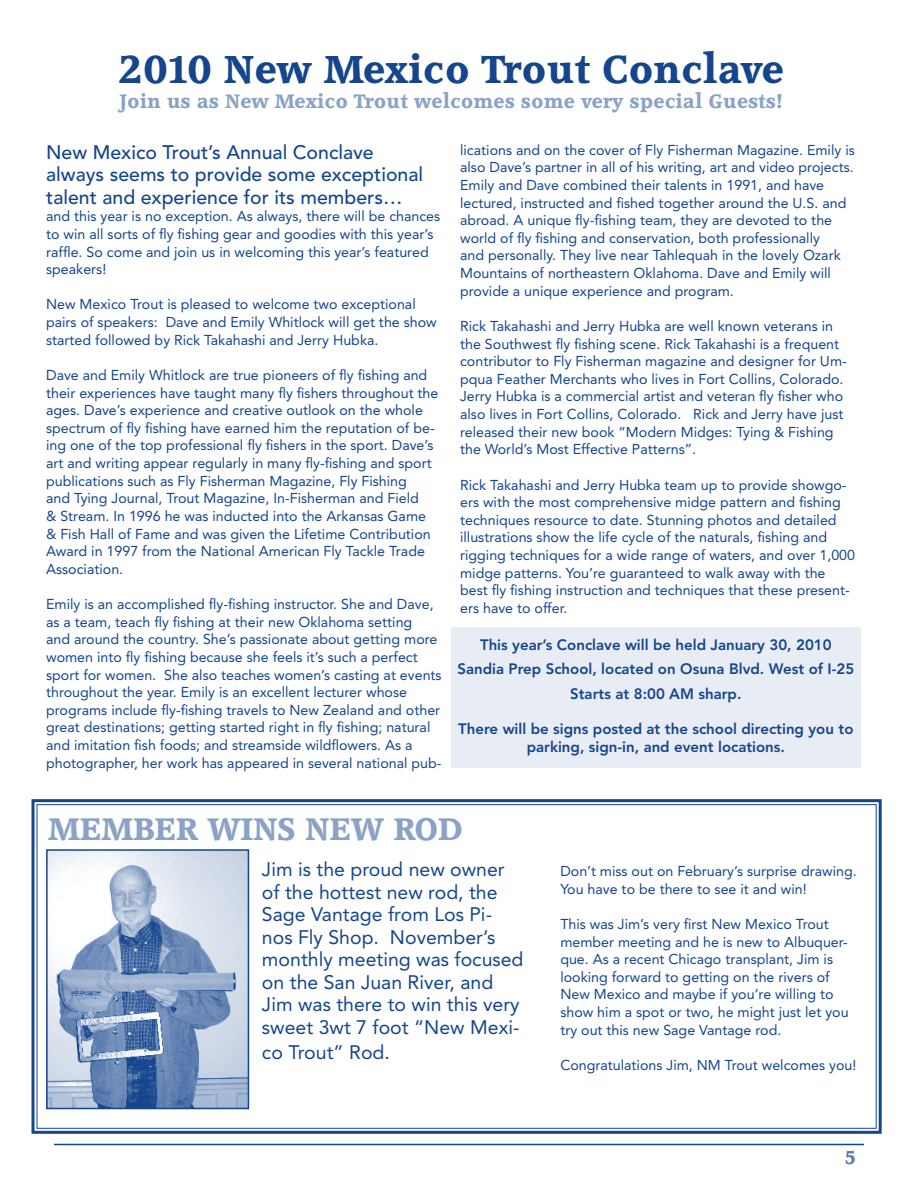
<style>
.page{position:relative;width:918px;height:1188px;background:#fff}
.page>*{position:absolute;margin:0;border:0;box-sizing:border-box;transform-origin:0 0}
.t1{font:37.5px "Acclamation";letter-spacing:.025em;color:#15458d}
.t2{font:30px "Acclamation";letter-spacing:.025em;color:#8aa2c6}
.t3{font:19.5px/22.5px "Avenir";color:#15458d}
.t4{font:500 19.5px/22.5px "Avenir";color:#15458d}
.t5{font:18.75px "Acclamation";letter-spacing:.025em;color:#8aa2c6}
.t6{font:18px "Acclamation";color:#597bae}
.t7{font:800 15px/24px "Avenir";color:#15458d;text-align:center}
.t8{font:14.25px/17.7px "Avenir";color:#15458d}
</style>
<div class="page">
<hr style="left:54px;top:1144px;width:810px;height:1px;background:#15458d">
<div style="left:451px;top:627px;width:410px;height:140px;background:#e8ecf4"></div>
<svg style="left:31px;top:799px;width:851px;height:335px"></svg>
<h1 class="t1" style="left:118px;top:48px;width:667px">2010 New Mexico Trout Conclave</h1>
<h3 class="t5" style="left:120px;top:91px;width:664px">Join us as New Mexico Trout welcomes some very special Guests!</h3>
<h3 class="t4" style="left:46px;top:141px;width:379px">New Mexico Trout’s Annual Conclave always seems to provide some exceptional talent and experience for its members…</h3>
<p class="t8" style="left:46px;top:208px;width:396px">and this year is no exception. As always, there will be chances to win all sorts of fly fishing gear and goodies with this year’s raffle. So come and join us in welcoming this year’s featured speakers!</p>
<p class="t8" style="left:46px;top:296px;width:392px">New Mexico Trout is pleased to welcome two exceptional pairs of speakers: Dave and Emily Whitlock will get the show started followed by Rick Takahashi and Jerry Hubka.</p>
<p class="t8" style="left:46px;top:366px;width:394px">Dave and Emily Whitlock are true pioneers of fly fishing and their experiences have taught many fly fishers throughout the ages. Dave’s experience and creative outlook on the whole spectrum of fly fishing have earned him the reputation of be&shy;ing one of the top professional fly fishers in the sport. Dave’s art and writing appear regularly in many fly-fishing and sport publications such as Fly Fisherman Magazine, Fly Fishing<br>and Tying Journal, Trout Magazine, In-Fisherman and Field<br>&amp; Stream. In 1996 he was inducted into the Arkansas Game &amp; Fish Hall of Fame and was given the Lifetime Contribution Award in 1997 from the National American Fly Tackle Trade Association.</p>
<p class="t8" style="left:46px;top:595px;width:397px">Emily is an accomplished fly-fishing instructor. She and Dave, as a team, teach fly fishing at their new Oklahoma setting<br>and around the country. She’s passionate about getting more women into fly fishing because she feels it’s such a perfect sport for women. She also teaches women’s casting at events throughout the year. Emily is an excellent lecturer whose programs include fly-fishing travels to New Zealand and other great destinations; getting started right in fly fishing; natural and imitation fish foods; and streamside wildflowers. As a photographer, her work has appeared in several national pub-</p>
<p class="t8" style="left:460px;top:141px;width:396px">lications and on the cover of Fly Fisherman Magazine. Emily is also Dave’s partner in all of his writing, art and video projects.<br>Emily and Dave combined their talents in 1991, and have lectured, instructed and fished together around the U.S. and abroad. A unique fly-fishing team, they are devoted to the world of fly fishing and conservation, both professionally<br>and personally. They live near Tahlequah in the lovely Ozark Mountains of northeastern Oklahoma. Dave and Emily will provide a unique experience and program.</p>
<p class="t8" style="left:460px;top:317px;width:388px">Rick Takahashi and Jerry Hubka are well known veterans in the Southwest fly fishing scene. Rick Takahashi is a frequent contributor to Fly Fisherman magazine and designer for Um&shy;pqua Feather Merchants who lives in Fort Collins, Colorado.<br>Jerry Hubka is a commercial artist and veteran fly fisher who also lives in Fort Collins, Colorado. Rick and Jerry have just released their new book “Modern Midges: Tying &amp; Fishing the World’s Most Effective Patterns”.</p>
<p class="t8" style="left:460px;top:476px;width:396px">Rick Takahashi and Jerry Hubka team up to provide showgo&shy;ers with the most comprehensive midge pattern and fishing techniques resource to date. Stunning photos and detailed illustrations show the life cycle of the naturals, fishing and rigging techniques for a wide range of waters, and over 1,000 midge patterns. You’re guaranteed to walk away with the best fly fishing instruction and techniques that these present&shy;ers have to offer.</p>
<p class="t7" style="left:457px;top:632px;width:398px">This year’s Conclave will be held January 30, 2010<br>Sandia Prep School, located on Osuna Blvd. West of I-25</p>
<p class="t7" style="left:570px;top:682px;width:173px">Starts at 8:00 AM sharp.</p>
<p class="t7" style="left:458px;top:720px;width:397px;line-height:17.7px">There will be signs posted at the school directing you to parking, sign-in, and event locations.</p>
<h2 class="t2" style="left:49px;top:812px;width:416px">MEMBER WINS NEW ROD</h2>
<h3 class="t3" style="left:262px;top:858px;width:263px">Jim is the proud new owner of the hottest new rod, the<br>Sage Vantage from Los Pi&shy;nos Fly Shop. November’s monthly meeting was focused on the San Juan River, and<br>Jim was there to win this very sweet 3wt 7 foot “New Mexi-</h3>
<h3 class="t3" style="left:262px;top:1041px;width:129px">co Trout” Rod.</h3>
<p class="t8" style="left:560px;top:862px;width:298px">Don’t miss out on February’s surprise drawing.<br>You have to be there to see it and win!</p>
<p class="t8" style="left:560px;top:915px;width:290px">This was Jim’s very first New Mexico Trout member meeting and he is new to Albuquer&shy;que. As a recent Chicago transplant, Jim is looking forward to getting on the rivers of New Mexico and maybe if you’re willing to show him a spot or two, he might just let you try out this new Sage Vantage rod.</p>
<p class="t8" style="left:560px;top:1056px;width:298px">Congratulations Jim, NM Trout welcomes you!</p>
<p class="t6" style="left:845px;top:1148px;width:13px">5</p>
</div>
